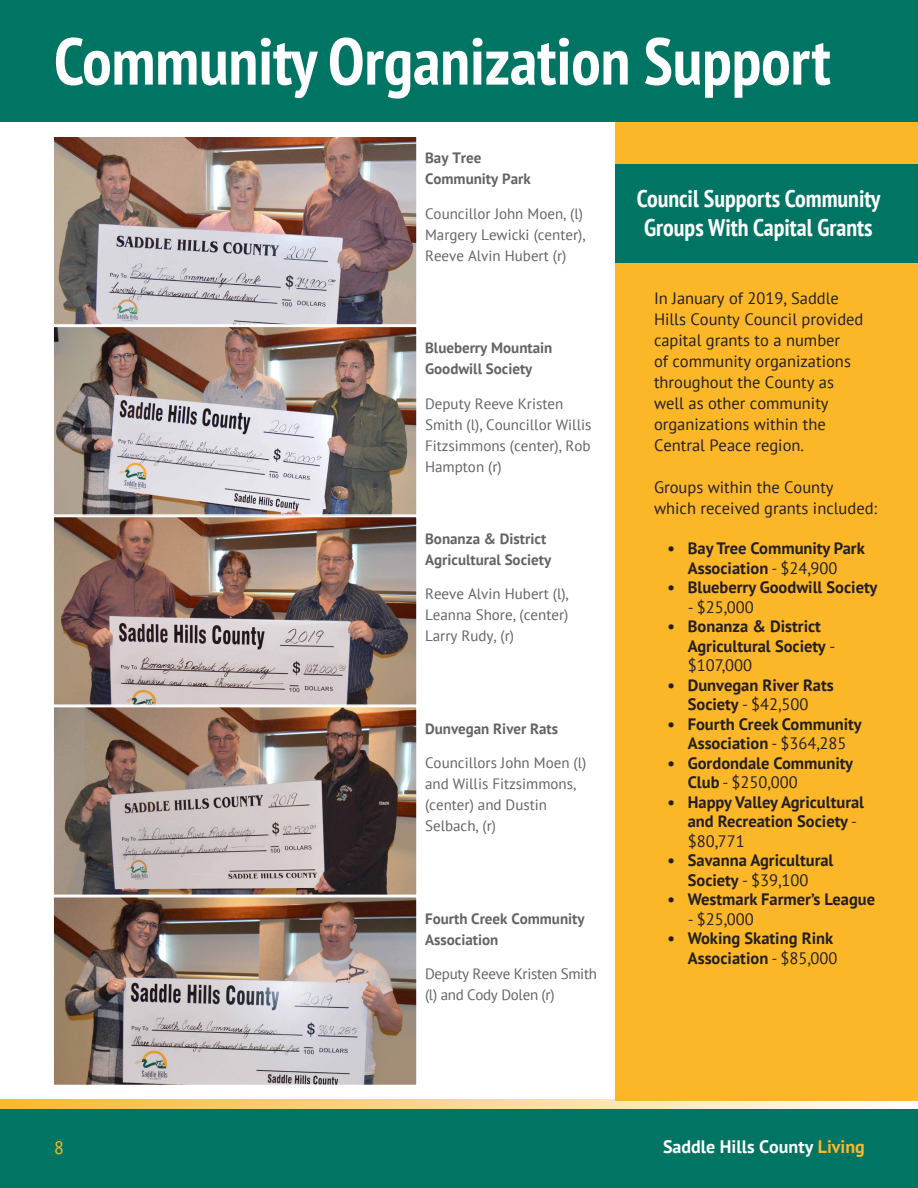
<style>
.page{position:relative;width:918px;height:1188px;background:#fff}
.page>*{position:absolute;margin:0;border:0;box-sizing:border-box;transform-origin:0 0}
.H1_Big{font:700 condensed 66px "PT Sans";color:#fff}
.t1{font:700 condensed 24px/28.8px "PT Sans";color:#fff;text-align:center}
.t2{font:700 18px "PT Sans";color:#fff}
.t3{font:18px "PT Sans";color:#fcb729}
.t4{font:700 16.5px/19.5px "PT Sans";color:#231f20;text-align:center}
.Paragraph{font:16.5px/21px "PT Sans";color:#231f20}
.t5{font:15px/21px "PT Sans";color:#636366}
.t6{font:700 15px/21px "PT Sans";color:#636366}
.t7{font:15px/21px "PT Sans";letter-spacing:-.02em;color:#636366}
.s1{font-weight:400}
.s2{color:#fcb729}
</style>
<div class="page">
<div style="left:0;top:1108px;width:918px;height:80px;background:#007563"></div>
<svg style="left:0;top:1099px;width:883px;height:9px;background:#fdd58b"></svg>
<div style="left:615px;top:0;width:303px;height:1101px;background:#fcb729"></div>
<div style="left:0;top:0;width:918px;height:122px;background:#007563"></div>
<img style="left:55px;top:138px;width:361px;height:186px">
<div style="left:53px;top:136px;width:365px;height:190px;border:1px solid #fff"></div>
<img style="left:55px;top:328px;width:361px;height:186px">
<div style="left:53px;top:326px;width:365px;height:190px;border:1px solid #fff"></div>
<img style="left:55px;top:518px;width:361px;height:186px">
<div style="left:53px;top:516px;width:365px;height:190px;border:1px solid #fff"></div>
<img style="left:55px;top:708px;width:361px;height:186px">
<div style="left:53px;top:706px;width:365px;height:190px;border:1px solid #fff"></div>
<img style="left:55px;top:898px;width:361px;height:186px">
<div style="left:53px;top:896px;width:365px;height:190px;border:1px solid #fff"></div>
<div style="left:615px;top:165px;width:303px;height:98px;background:#007563"></div>
<p class="H1_Big" style="left:54px;top:18px;width:778px">Community Organization Support</p>
<p class="t6" style="left:425px;top:147px;width:107px">Bay Tree<br>Community Park</p>
<p class="t5" style="left:425px;top:203px;width:162px">Councillor John Moen, (l)<br>Margery Lewicki (center),<br>Reeve Alvin Hubert (r)</p>
<p class="t6" style="left:425px;top:337px;width:129px">Blueberry Mountain<br>Goodwill Society</p>
<p class="t5" style="left:425px;top:393px;width:168px">Deputy Reeve Kristen<br>Smith (l), Councillor Willis<br>Fitzsimmons (center), Rob<br>Hampton (r)</p>
<p class="t6" style="left:425px;top:527px;width:128px">Bonanza &amp; District<br>Agricultural Society</p>
<p class="t5" style="left:425px;top:583px;width:145px;text-align:justify">Reeve Alvin Hubert (l), Leanna Shore, (center)<br>Larry Rudy, (r)</p>
<p class="t6" style="left:425px;top:718px;width:135px">Dunvegan River Rats</p>
<p class="t5" style="left:425px;top:752px;width:163px">Councillors John Moen (l) and Willis Fitzsimmons, (center) and Dustin<br>Selbach, (r)</p>
<p class="t6" style="left:425px;top:908px;width:161px">Fourth Creek Community<br>Association</p>
<p class="t7" style="left:425px;top:963px;width:173px">Deputy Reeve Kristen Smith (l) and Cody Dolen (r)</p>
<h3 class="t1" style="left:637px;top:184px;width:245px">Council Supports Community<br>Groups With Capital Grants</h3>
<p class="Paragraph" style="left:654px;top:287px;width:211px">In January of 2019, Saddle<br>Hills County Council provided capital grants to a number<br>of community organizations throughout the County as well as other community organizations within the<br>Central Peace region.</p>
<p class="Paragraph" style="left:654px;top:476px;width:225px">Groups within the County which received grants included:</p>
<p class="t4" style="left:668px;top:539px;width:199px">• Bay Tree Community Park<br>Association <span class="s1">- $24,900</span></p>
<p class="t4" style="left:668px;top:578px;width:211px">• Blueberry Goodwill Society</p>
<p class="Paragraph" style="left:688px;top:596px;width:68px">- $25,000</p>
<p class="t4" style="left:688px;top:617px;width:149px;text-align:left;text-indent:-20px">• Bonanza &amp; District<br>Agricultural Society <span class="s1">- $107,000</span></p>
<p class="t4" style="left:668px;top:675px;width:168px">• Dunvegan River Rats<br>Society <span class="s1">- $42,500</span></p>
<p class="t4" style="left:668px;top:714px;width:196px">• Fourth Creek Community<br>Association <span class="s1">- $364,285</span></p>
<p class="t4" style="left:688px;top:753px;width:167px;text-align:left;text-indent:-20px">• Gordondale Community<br>Club <span class="s1">- $250,000</span></p>
<p class="t4" style="left:688px;top:792px;width:178px;text-align:left;text-indent:-20px">• Happy Valley Agricultural and Recreation Society <span class="s1">- $80,771</span></p>
<p class="t4" style="left:668px;top:851px;width:167px">• Savanna Agricultural<br>Society <span class="s1">- $39,100</span></p>
<p class="t4" style="left:668px;top:890px;width:209px">• Westmark Farmer’s League</p>
<p class="Paragraph" style="left:688px;top:908px;width:68px">- $25,000</p>
<p class="t4" style="left:668px;top:929px;width:172px;text-align:right">• Woking Skating Rink<br>Association <span class="s1">- $85,000</span></p>
<p class="t3" style="left:54px;top:1136px;width:11px">8</p>
<p class="t2" style="left:663px;top:1135px;width:203px">Saddle Hills County <span class="s2">Living</span></p>
</div>
